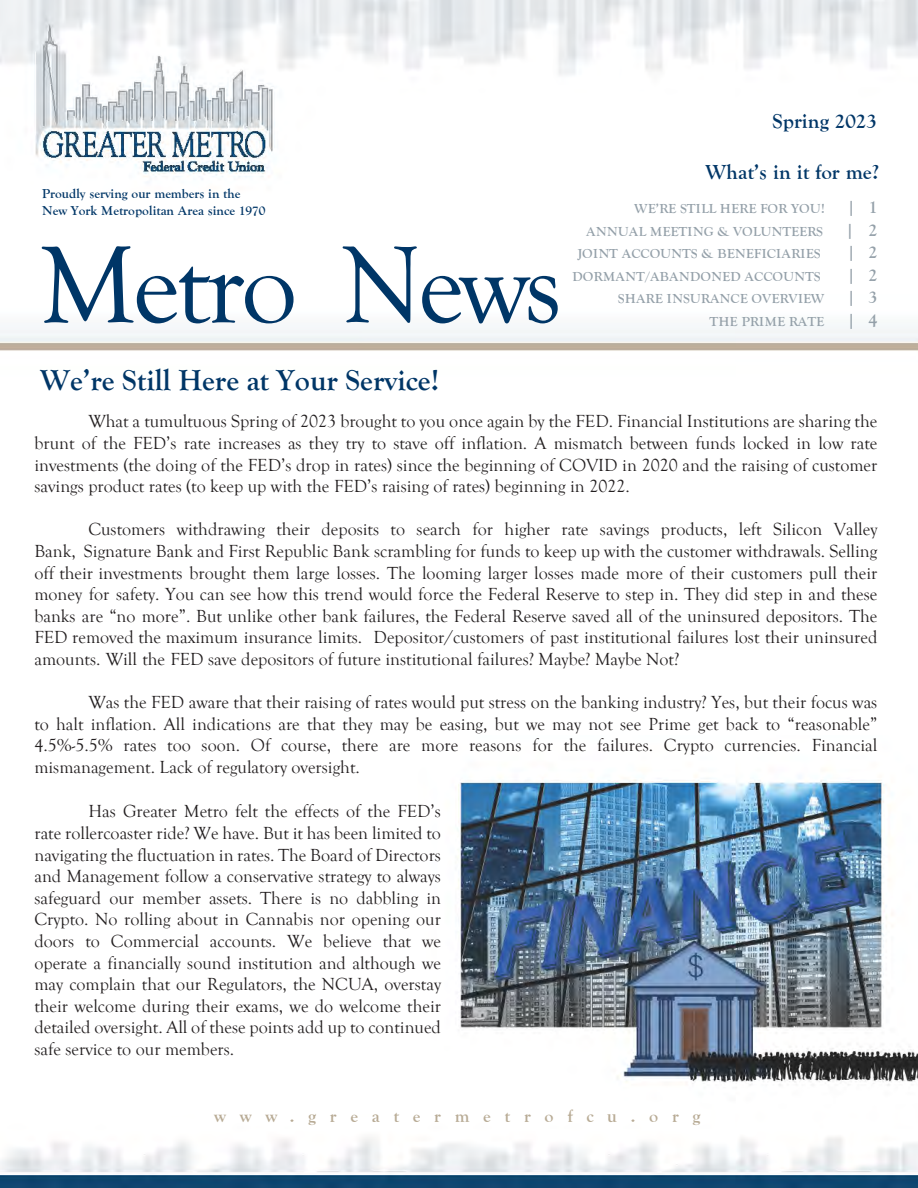
<style>
.page{position:relative;width:918px;height:1188px;background:#fff}
.page>*{position:absolute;margin:0;border:0;box-sizing:border-box;transform-origin:0 0}
.t1{font:112.35px "Goudy Old Style T";letter-spacing:-.035em;color:#003667}
.t2{font:700 30px "Goudy Old Style T";color:#003667}
.t3{font:700 21px "Goudy";color:#003667}
.t4{font:18px/21.6px "Goudy Old Style T";color:#231f20;text-align:justify}
.t5{font:700 18px "Goudy";letter-spacing:.765em;color:#b8ab95}
.t6{font:700 18px "Goudy";color:#94a0a9}
.t7{font:700 13.5px "Goudy";color:#94a0a9}
.t8{font:700 13.35px/16.8px "Goudy";color:#003667}
</style>
<div class="page">
<img style="left:0;top:0;width:918px;height:1188px">
<p class="t8" style="left:42px;top:186px;width:225px">Proudly serving our members in the<br>New York Metropolitan Area since 1970</p>
<h1 class="t1" style="left:40px;top:224px;width:523px">Metro News</h1>
<p class="t3" style="left:772px;top:109px;width:106px">Spring 2023</p>
<p class="t3" style="left:706px;top:161px;width:174px">What’s in it for me?</p>
<p class="t7" style="left:635px;top:201px;width:191px">WE’RE STILL HERE FOR YOU!</p>
<p class="t6" style="left:847px;top:197px;width:32px">| 1</p>
<p class="t7" style="left:586px;top:224px;width:238px">ANNUAL MEETING &amp; VOLUNTEERS</p>
<p class="t6" style="left:846px;top:220px;width:33px">| 2</p>
<p class="t7" style="left:578px;top:246px;width:244px">JOINT ACCOUNTS &amp; BENEFICIARIES</p>
<p class="t6" style="left:847px;top:242px;width:32px">| 2</p>
<p class="t7" style="left:572px;top:269px;width:250px">DORMANT/ABANDONED ACCOUNTS</p>
<p class="t6" style="left:847px;top:265px;width:32px">| 2</p>
<p class="t7" style="left:618px;top:291px;width:208px">SHARE INSURANCE OVERVIEW</p>
<p class="t6" style="left:847px;top:287px;width:32px">| 3</p>
<p class="t7" style="left:710px;top:314px;width:116px">THE PRIME RATE</p>
<p class="t6" style="left:847px;top:310px;width:32px">| 4</p>
<h2 class="t2" style="left:41px;top:363px;width:400px">We’re Still Here at Your Service!</h2>
<p class="t4" style="left:34px;top:411px;width:845px;text-indent:54px">What a tumultuous Spring of 2023 brought to you once again by the FED. Financial Institutions are sharing the brunt of the FED’s rate increases as they try to stave off inflation. A mismatch between funds locked in low rate investments (the doing of the FED’s drop in rates) since the beginning of COVID in 2020 and the raising of customer savings product rates (to keep up with the FED’s raising of rates) beginning in 2022.</p>
<p class="t4" style="left:34px;top:519px;width:845px;text-indent:54px">Customers withdrawing their deposits to search for higher rate savings products, left Silicon Valley Bank, Signature Bank and First Republic Bank scrambling for funds to keep up with the customer withdrawals. Selling off their investments brought them large losses. The looming larger losses made more of their customers pull their money for safety. You can see how this trend would force the Federal Reserve to step in. They did step in and these banks are “no more”. But unlike other bank failures, the Federal Reserve saved all of the uninsured depositors. The FED removed the maximum insurance limits. Depositor/customers of past institutional failures lost their uninsured amounts. Will the FED save depositors of future institutional failures? Maybe? Maybe Not?</p>
<p class="t4" style="left:34px;top:692px;width:845px;text-indent:54px">Was the FED aware that their raising of rates would put stress on the banking industry? Yes, but their focus was to halt inflation. All indications are that they may be easing, but we may not see Prime get back to “reasonable” 4.5%-5.5% rates too soon. Of course, there are more reasons for the failures. Crypto currencies. Financial mismanagement. Lack of regulatory oversight.</p>
<p class="t4" style="left:34px;top:801px;width:408px;text-indent:54px">Has Greater Metro felt the effects of the FED’s rate rollercoaster ride? We have. But it has been limited to navigating the fluctuation in rates. The Board of Directors and Management follow a conservative strategy to always safeguard our member assets. There is no dabbling in Crypto. No rolling about in Cannabis nor opening our doors to Commercial accounts. We believe that we operate a financially sound institution and although we may complain that our Regulators, the NCUA, overstay their welcome during their exams, we do welcome their detailed oversight. All of these points add up to continued safe service to our members.</p>
<p class="t5" style="left:214px;top:1106px;width:488px">www.greatermetrofcu.org</p>
</div>
